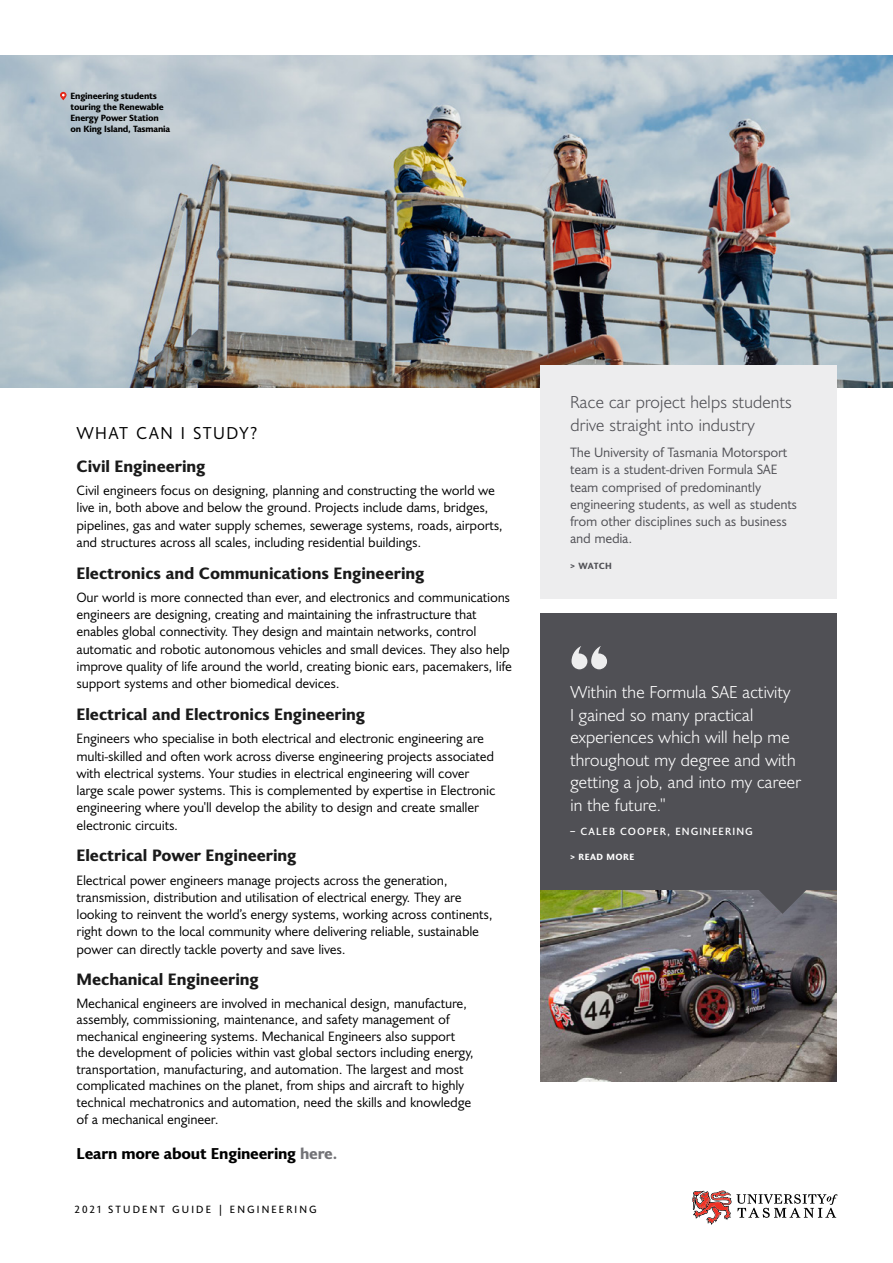
<style>
.page{position:relative;width:893px;height:1263px;background:#fff}
.page>*{position:absolute;margin:0;border:0;box-sizing:border-box;transform-origin:0 0}
.t1{font:300 17.25px/22.5px "Joanna Sans Nova";letter-spacing:-.025em;color:#fff}
.t2{font:300 17.25px/22.5px "Joanna Sans Nova";letter-spacing:-.025em;color:#505055}
.t3{font:17.25px "Joanna Sans Nova";letter-spacing:.08em;color:#000}
.t4{font:800 16.5px "Joanna Sans Nova";letter-spacing:-.005em;color:#1a1a1a}
.t5{font:800 15.75px "Joanna Sans Nova";letter-spacing:-.015em;color:#000}
.t6{font:13.5px/17.2px "Joanna Sans Nova";letter-spacing:-.02em;color:#000}
.t7{font:13.5px/17.2px "Joanna Sans Nova";letter-spacing:-.02em;color:#505055}
.t8{font:10.5px "Joanna Sans Nova";letter-spacing:.2em;color:#000}
.t9{font:500 10.5px "Joanna Sans Nova";letter-spacing:.1em;color:#fff}
.t10{font:800 9px/11.2px "Joanna Sans Nova";letter-spacing:-.02em;color:#000}
.t11{font:800 9px "Joanna Sans Nova";letter-spacing:.05em;color:#fff}
.t12{font:800 9px "Joanna Sans Nova";letter-spacing:.005em;color:#505055}
.s1{color:#737377}
</style>
<div class="page">
<svg style="left:692px;top:1190px;width:145px;height:35px"></svg>
<img style="left:540px;top:890px;width:296px;height:192px">
<img style="left:0;top:56px;width:893px;height:331px">
<svg style="left:60px;top:92px;width:7px;height:8px"></svg>
<div style="left:540px;top:614px;width:296px;height:276px;background:#505055"></div>
<svg style="left:571px;top:646px;width:36px;height:24px"></svg>
<div style="left:540px;top:366px;width:296px;height:233px;background:#ededee"></div>
<svg style="left:759px;top:890px;width:47px;height:24px"></svg>
<p class="t10" style="left:70px;top:89px;width:101px">Engineering students touring the Renewable<br>Energy Power Station on King Island, Tasmania</p>
<p class="t3" style="left:77px;top:421px;width:182px">WHAT CAN I STUDY?</p>
<p class="t4" style="left:77px;top:454px;width:131px">Civil Engineering</p>
<p class="t6" style="left:77px;top:481px;width:428px">Civil engineers focus on designing, planning and constructing the world we live in, both above and below the ground. Projects include dams, bridges, pipelines, gas and water supply schemes, sewerage systems, roads, airports, and structures across all scales, including residential buildings.</p>
<p class="t4" style="left:77px;top:561px;width:349px">Electronics and Communications Engineering</p>
<p class="t6" style="left:77px;top:588px;width:437px">Our world is more connected than ever, and electronics and communications engineers are designing, creating and maintaining the infrastructure that enables global connectivity. They design and maintain networks, control automatic and robotic autonomous vehicles and small devices. They also help improve quality of life around the world, creating bionic ears, pacemakers, life support systems and other biomedical devices.</p>
<p class="t4" style="left:77px;top:702px;width:290px">Electrical and Electronics Engineering</p>
<p class="t6" style="left:77px;top:729px;width:420px">Engineers who specialise in both electrical and electronic engineering are multi-skilled and often work across diverse engineering projects associated with electrical systems. Your studies in electrical engineering will cover large scale power systems. This is complemented by expertise in Electronic engineering where you'll develop the ability to design and create smaller electronic circuits.</p>
<p class="t4" style="left:77px;top:843px;width:222px">Electrical Power Engineering</p>
<p class="t6" style="left:77px;top:871px;width:417px">Electrical power engineers manage projects across the generation, transmission, distribution and utilisation of electrical energy. They are looking to reinvent the world’s energy systems, working across continents, right down to the local community where delivering reliable, sustainable power can directly tackle poverty and save lives.</p>
<p class="t4" style="left:77px;top:967px;width:184px">Mechanical Engineering</p>
<p class="t6" style="left:77px;top:994px;width:399px;line-height:16.6px">Mechanical engineers are involved in mechanical design, manufacture, assembly, commissioning, maintenance, and safety management of mechanical engineering systems. Mechanical Engineers also support the development of policies within vast global sectors including energy, transportation, manufacturing, and automation. The largest and most complicated machines on the planet, from ships and aircraft to highly technical mechatronics and automation, need the skills and knowledge of a mechanical engineer.</p>
<p class="t5" style="left:77px;top:1142px;width:262px">Learn more about Engineering <span class="s1">here.</span></p>
<p class="t8" style="left:74px;top:1202px;width:244px">2021 STUDENT GUIDE | ENGINEERING</p>
<p class="t2" style="left:570px;top:391px;width:224px">Race car project helps students drive straight into industry</p>
<p class="t7" style="left:570px;top:443px;width:229px">The University of Tasmania Motorsport team is a student-driven Formula SAE team comprised of predominantly engineering students, as well as students from other disciplines such as business and media.</p>
<p class="t12" style="left:570px;top:559px;width:43px">&gt; WATCH</p>
<p class="t1" style="left:570px;top:680px;width:233px">Within the Formula SAE activity<br>I gained so many practical experiences which will help me throughout my degree and with getting a job, and into my career in the future."</p>
<p class="t9" style="left:570px;top:823px;width:184px">– CALEB COOPER, ENGINEERING</p>
<p class="t11" style="left:570px;top:850px;width:66px">&gt; READ MORE</p>
</div>
